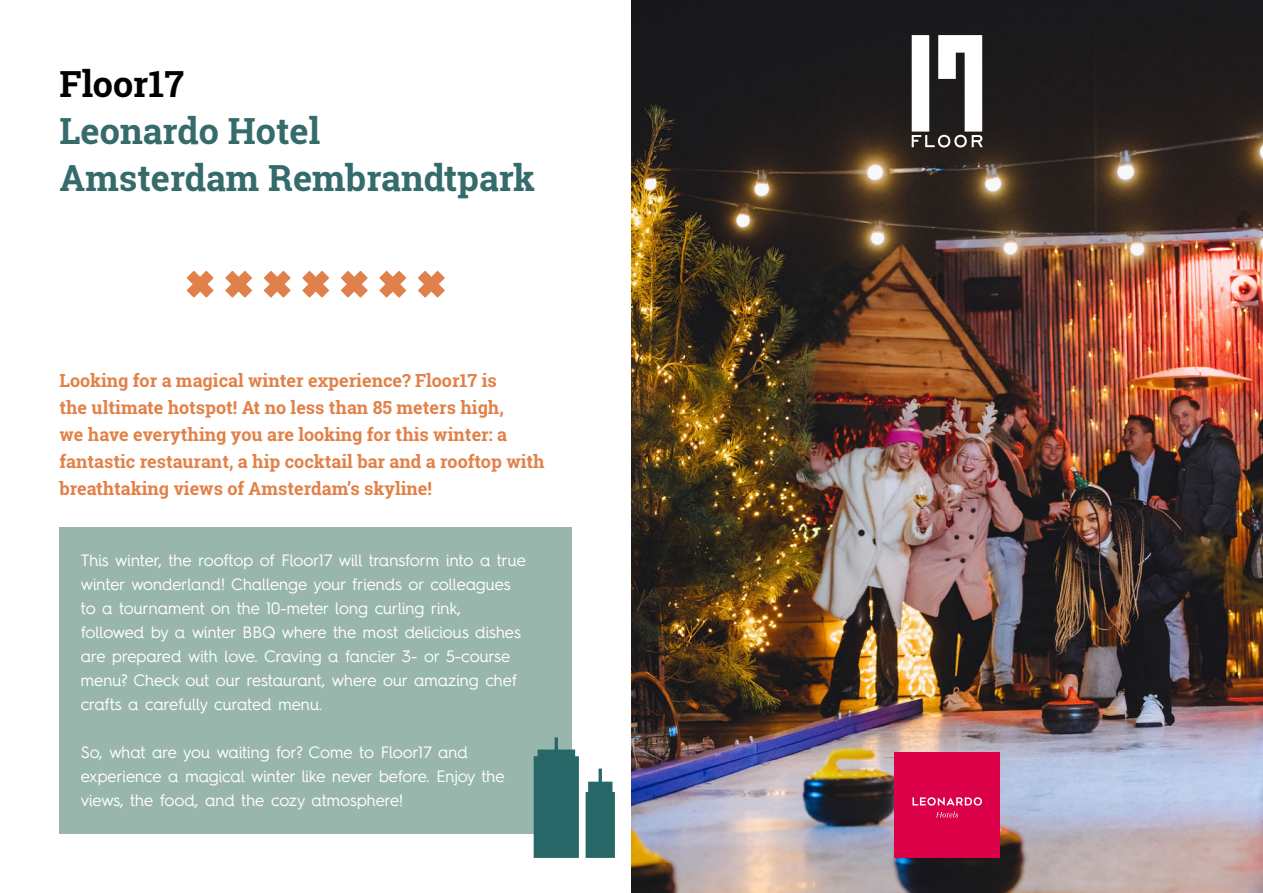
<style>
.page{position:relative;width:1263px;height:893px;background:#fff}
.page>*{position:absolute;margin:0;border:0;box-sizing:border-box;transform-origin:0 0}
.t1{font:700 36px/46.8px "Roboto Slab";color:#356b6b}
.t2{font:700 36px "Roboto Slab";color:#000}
.t3{font:700 18px/27px "Roboto Slab";color:#e28147}
.t4{font:16.5px/24px "Hurme Geometric Sans 4";color:#fff}
</style>
<div class="page">
<div style="left:60px;top:527px;width:512px;height:306px;background:#99b6ac"></div>
<img style="left:631px;top:0;width:632px;height:893px">
<svg style="left:534px;top:737px;width:45px;height:121px;background:#367170"></svg>
<svg style="left:586px;top:769px;width:29px;height:89px;background:#477d7d"></svg>
<svg style="left:264px;top:271px;width:27px;height:26px"></svg>
<svg style="left:225px;top:271px;width:27px;height:26px"></svg>
<svg style="left:302px;top:271px;width:27px;height:26px"></svg>
<svg style="left:341px;top:271px;width:27px;height:26px"></svg>
<svg style="left:379px;top:271px;width:27px;height:26px"></svg>
<svg style="left:418px;top:271px;width:27px;height:26px"></svg>
<svg style="left:187px;top:271px;width:27px;height:26px"></svg>
<div style="left:895px;top:753px;width:105px;height:105px;background:#dc0048"></div>
<svg style="left:912px;top:797px;width:70px;height:9px"></svg>
<svg style="left:936px;top:812px;width:22px;height:5px"></svg>
<svg style="left:912px;top:35px;width:71px;height:112px"></svg>
<h1 class="t2" style="left:60px;top:69px;width:126px">Floor17</h1>
<h1 class="t1" style="left:60px;top:111px;width:477px">Leonardo Hotel<br>Amsterdam Rembrandtpark</h1>
<p class="t3" style="left:60px;top:369px;width:487px">Looking for a magical winter experience? Floor17 is<br>the ultimate hotspot! At no less than 85 meters high,<br>we have everything you are looking for this winter: a fantastic restaurant, a hip cocktail bar and a rooftop with breathtaking views of Amsterdam’s skyline!</p>
<p class="t4" style="left:81px;top:549px;width:447px">This winter, the rooftop of Floor17 will transform into a true winter wonderland! Challenge your friends or colleagues to a tournament on the 10-meter long curling rink, followed by a winter BBQ where the most delicious dishes are prepared with love. Craving a fancier 3- or 5-course menu? Check out our restaurant, where our amazing chef crafts a carefully curated menu.</p>
<p class="t4" style="left:81px;top:741px;width:425px">So, what are you waiting for? Come to Floor17 and experience a magical winter like never before. Enjoy the views, the food, and the cozy atmosphere!</p>
</div>
